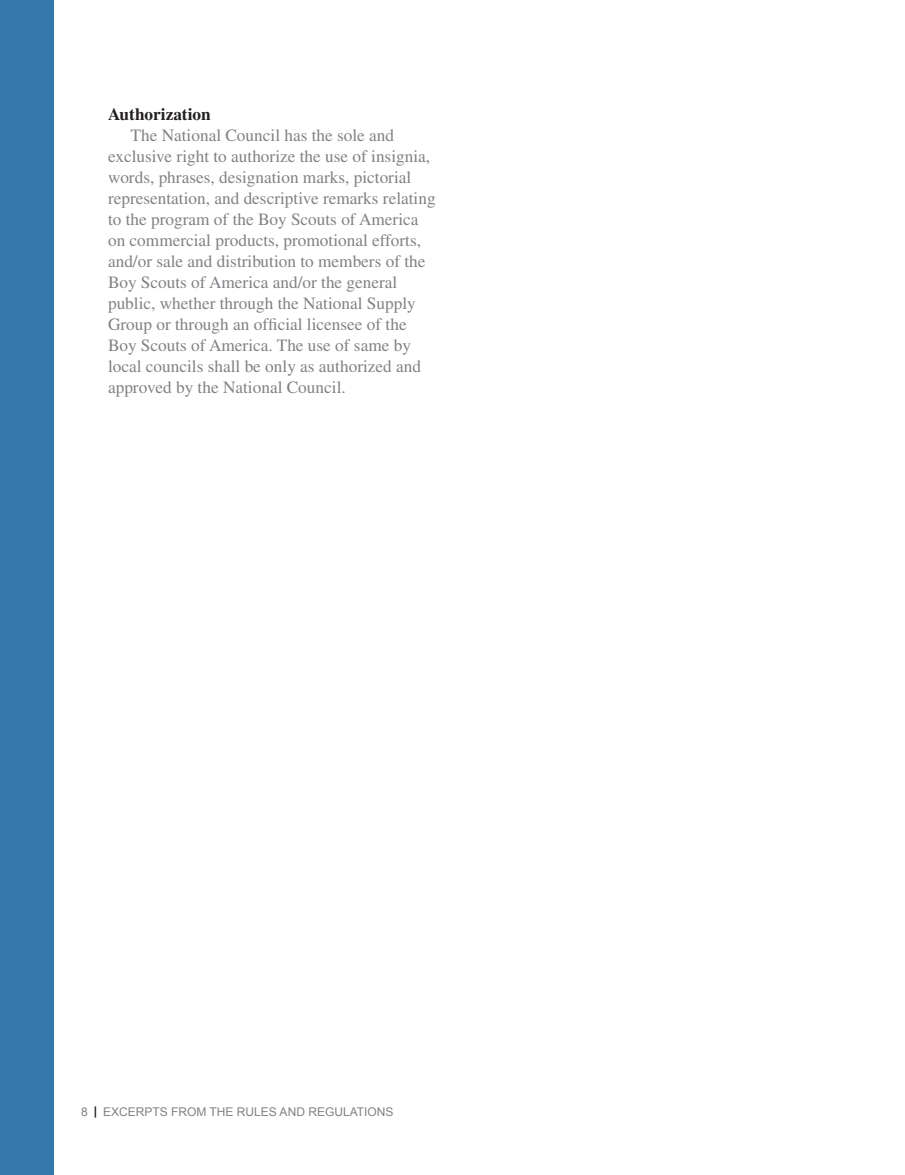
<style>
.page{position:relative;width:905px;height:1175px;background:#fff}
.page>*{position:absolute;margin:0;border:0;box-sizing:border-box;transform-origin:0 0}
.t1{font:17.25px/21px "Times LT Std";color:#808285}
.t2{font:700 17.25px "Times LT Std";color:#231f20}
.t3{font:12px "Arial";color:#808285}
.s1{font-weight:700;color:#231f20}
</style>
<div class="page">
<div style="left:0;top:0;width:54px;height:1174px;background:#3377ab"></div>
<p class="t2" style="left:108px;top:104px;width:104px">Authorization</p>
<p class="t1" style="left:108px;top:124px;width:329px;text-indent:22px">The National Council has the sole and exclusive right to authorize the use of insignia, words, phrases, designation marks, pictorial representation, and descriptive remarks relating to the program of the Boy Scouts of America on commercial products, promotional efforts, and/or sale and distribution to members of the Boy Scouts of America and/or the general public, whether through the National Supply Group or through an official licensee of the Boy Scouts of America. The use of same by local councils shall be only as authorized and approved by the National Council.</p>
<p class="t3" style="left:81px;top:1104px;width:314px">8 <span class="s1">|</span> EXCERPTS FROM THE RULES AND REGULATIONS</p>
</div>
